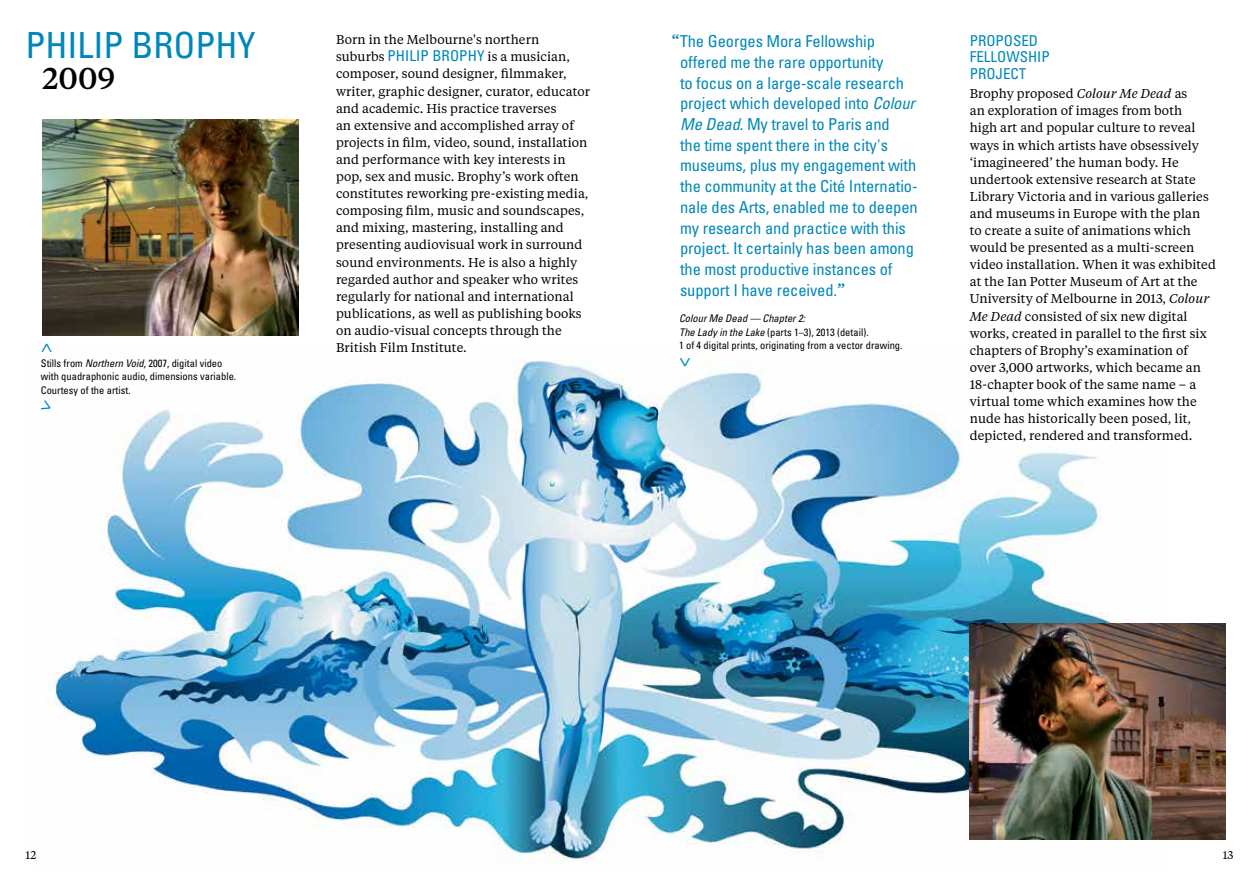
<style>
.page{position:relative;width:1259px;height:893px;background:#fff}
.page>*{position:absolute;margin:0;border:0;box-sizing:border-box;transform-origin:0 0}
.t1{font:condensed 36px "Univers";color:#0087ba}
.t2{font:500 30px "Tiempos Text";color:#000}
.t3{font:condensed 19.5px "Univers";color:#0087ba}
.t4{font:condensed 16.5px/20.7px "Univers";letter-spacing:-.005em;color:#0087ba}
.t5{font:condensed 15px/16.5px "Univers";color:#0087ba}
.t6{font:12.75px/17.1px "Tiempos Text";letter-spacing:.005em;color:#000}
.t7{font:11.25px "Tiempos Text";color:#000}
.t8{font:condensed 10.5px/13.5px "Univers";color:#000}
.s1{font-style:italic}
.s2{font-family:"Univers";font-stretch:condensed;font-size:15px;color:#0087ba}
.s3{font-family:"Tiempos Text";font-weight:500;font-stretch:normal}
</style>
<div class="page">
<img style="left:48px;top:360px;width:1118px;height:502px">
<img style="left:43px;top:119px;width:255px;height:216px">
<img style="left:969px;top:624px;width:256px;height:216px">
<svg style="left:680px;top:360px;width:10px;height:6px"></svg>
<svg style="left:48px;top:400px;width:4px;height:13px"></svg>
<h1 class="t1" style="left:26px;top:22px;width:232px">PHILIP BROPHY</h1>
<h2 class="t2" style="left:43px;top:58px;width:74px">2009</h2>
<h3 class="t3" style="left:61px;top:343px;width:11px;rotate:90deg">&lt;</h3>
<p class="t8" style="left:41px;top:356px;width:197px">Stills from <span class="s1">Northern Void</span>, 2007, digital video with quadraphonic audio, dimensions variable.<br>Courtesy of the artist.</p>
<p class="t6" style="left:336px;top:31px;width:255px">Born in the Melbourne's northern suburbs <span class="s2">PHILIP BROPHY</span> is a musician, composer, sound designer, filmmaker, writer, graphic designer, curator, educator and academic. His practice traverses<br>an extensive and accomplished array of projects in film, video, sound, installation and performance with key interests in pop, sex and music. Brophy’s work often constitutes reworking pre-existing media, composing film, music and soundscapes, and mixing, mastering, installing and presenting audiovisual work in surround sound environments. He is also a highly regarded author and speaker who writes regularly for national and international publications, as well as publishing books on audio-visual concepts through the British Film Institute.</p>
<p class="t4" style="left:680px;top:31px;width:239px;text-indent:-9px"><span class="s3">“</span>The Georges Mora Fellowship offered me the rare opportunity<br>to focus on a large-scale research project which developed into <span class="s1">Colour Me Dead</span>. My travel to Paris and<br>the time spent there in the city's museums, plus my engagement with the community at the Cité Internatio&shy;nale des Arts, enabled me to deepen my research and practice with this project. It certainly has been among the most productive instances of support I have received.<span class="s3">”</span></p>
<p class="t8" style="left:679px;top:311px;width:225px"><span class="s1">Colour Me Dead — Chapter 2:<br>The Lady in the Lake</span> (parts 1–3), 2013 (detail).<br>1 of 4 digital prints, originating from a vector drawing.</p>
<p class="t5" style="left:969px;top:32px;width:81px">PROPOSED<br>FELLOWSHIP<br>PROJECT</p>
<p class="t6" style="left:969px;top:85px;width:248px">Brophy proposed <span class="s1">Colour Me Dead</span> as<br>an exploration of images from both<br>high art and popular culture to reveal ways in which artists have obsessively ‘imagineered’ the human body. He undertook extensive research at State Library Victoria and in various galleries and museums in Europe with the plan<br>to create a suite of animations which would be presented as a multi-screen video installation. When it was exhibited at the Ian Potter Museum of Art at the University of Melbourne in 2013, <span class="s1">Colour Me Dead</span> consisted of six new digital works, created in parallel to the first six chapters of Brophy’s examination of over 3,000 artworks, which became an 18-chapter book of the same name – a virtual tome which examines how the nude has historically been posed, lit, depicted, rendered and transformed.</p>
<p class="t7" style="left:26px;top:847px;width:12px">12</p>
<p class="t7" style="left:1222px;top:847px;width:12px">13</p>
</div>
